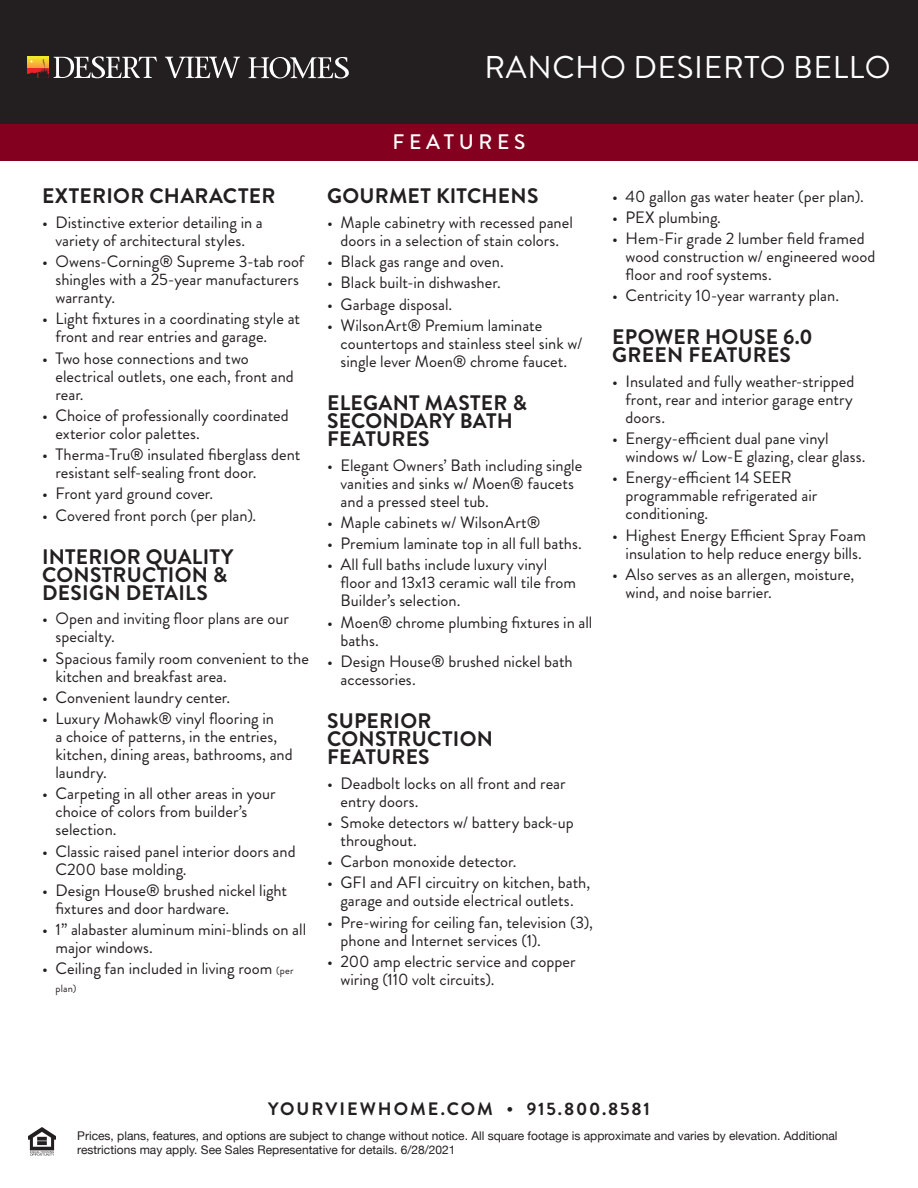
<style>
.page{position:relative;width:918px;height:1188px;background:#fff}
.page>*{position:absolute;margin:0;border:0;box-sizing:border-box;transform-origin:0 0}
.t1{font:31.5px "Brandon Grotesque";letter-spacing:.02em;color:#fff}
.FEATURES_-_HEADERS{font:700 21px/18px "Brandon Grotesque";letter-spacing:.01em;color:#231f20}
.SUBHEAD{font:500 21px "Brandon Grotesque";letter-spacing:.22em;color:#fff}
.FOOTER_-_URL_TEL{font:700 18px "Brandon Grotesque";letter-spacing:.105em;color:#231f20}
.t2{font:16.5px/18px "Brandon Grotesque";color:#231f20}
.DISCLAIMER{font:12px/13.5px "Helvetica Neue";color:#231f20}
.t3{font:10.5px "Brandon Grotesque";color:#231f20}
.s1{font-size:10.5px}
</style>
<div class="page">
<img style="left:29px;top:1127px;width:27px;height:29px">
<div style="left:0;top:0;width:918px;height:126px;background:#231f20"></div>
<div style="left:0;top:125px;width:918px;height:36px;background:#83001f"></div>
<svg style="left:165px;top:57px;width:75px;height:21px"></svg>
<svg style="left:249px;top:57px;width:100px;height:21px"></svg>
<svg style="left:27px;top:56px;width:130px;height:22px"></svg>
<p class="t1" style="left:484px;top:46px;width:408px">RANCHO DESIERTO BELLO</p>
<p class="FEATURES_-_HEADERS" style="left:42px;top:187px;width:235px">EXTERIOR CHARACTER</p>
<p class="t2" style="left:42px;top:214px;width:222px;text-align:center">• Distinctive exterior detailing in a variety of architectural styles.</p>
<p class="t2" style="left:56px;top:253px;width:250px;text-indent:-14px">• Owens-Corning® Supreme 3-tab roof shingles with a 25-year manufacturers warranty.</p>
<p class="t2" style="left:56px;top:310px;width:246px;text-indent:-14px">• Light fixtures in a coordinating style at front and rear entries and garage.</p>
<p class="t2" style="left:56px;top:349px;width:240px;text-indent:-14px">• Two hose connections and two electrical outlets, one each, front and rear.</p>
<p class="t2" style="left:56px;top:406px;width:235px;text-indent:-14px">• Choice of professionally coordinated exterior color palettes.</p>
<p class="t2" style="left:56px;top:446px;width:246px;text-indent:-14px">• Therma-Tru® insulated fiberglass dent resistant self-sealing front door.</p>
<p class="t2" style="left:42px;top:485px;width:173px">• Front yard ground cover.</p>
<p class="t2" style="left:42px;top:506px;width:216px">• Covered front porch (per plan).</p>
<p class="FEATURES_-_HEADERS" style="left:42px;top:548px;width:193px">INTERIOR QUALITY<br>CONSTRUCTION &amp;<br>DESIGN DETAILS</p>
<p class="t2" style="left:56px;top:610px;width:235px;text-indent:-14px">• Open and inviting floor plans are our specialty.</p>
<p class="t2" style="left:56px;top:649px;width:255px;text-indent:-14px">• Spacious family room convenient to the kitchen and breakfast area.</p>
<p class="t2" style="left:42px;top:688px;width:190px">• Convenient laundry center.</p>
<p class="t2" style="left:56px;top:710px;width:239px;text-indent:-14px">• Luxury Mohawk® vinyl flooring in<br>a choice of patterns, in the entries, kitchen, dining areas, bathrooms, and laundry.</p>
<p class="t2" style="left:56px;top:785px;width:222px;text-indent:-14px">• Carpeting in all other areas in your choice of colors from builder’s selection.</p>
<p class="t2" style="left:56px;top:842px;width:242px;text-indent:-14px">• Classic raised panel interior doors and<br>C200 base molding.</p>
<p class="t2" style="left:56px;top:881px;width:233px;text-indent:-14px">• Design House® brushed nickel light fixtures and door hardware.</p>
<p class="t2" style="left:56px;top:921px;width:252px;text-indent:-14px">• 1” alabaster aluminum mini-blinds on all major windows.</p>
<p class="t2" style="left:42px;top:960px;width:253px">• Ceiling fan included in living room <span class="s1">(per</span></p>
<p class="t3" style="left:56px;top:981px;width:23px">plan)</p>
<p class="SUBHEAD" style="left:393px;top:127px;width:134px">FEATURES</p>
<p class="FEATURES_-_HEADERS" style="left:327px;top:187px;width:213px">GOURMET KITCHENS</p>
<p class="t2" style="left:327px;top:214px;width:247px;text-align:center">• Maple cabinetry with recessed panel doors in a selection of stain colors.</p>
<p class="t2" style="left:327px;top:253px;width:178px">• Black gas range and oven.</p>
<p class="t2" style="left:327px;top:274px;width:175px">• Black built-in dishwasher.</p>
<p class="t2" style="left:327px;top:295px;width:127px">• Garbage disposal.</p>
<p class="t2" style="left:340px;top:316px;width:243px;text-indent:-14px">• WilsonArt® Premium laminate countertops and stainless steel sink w/ single lever Moen® chrome faucet.</p>
<p class="FEATURES_-_HEADERS" style="left:327px;top:394px;width:201px">ELEGANT MASTER &amp;<br>SECONDARY BATH<br>FEATURES</p>
<p class="t2" style="left:340px;top:456px;width:243px;text-indent:-14px">• Elegant Owners’ Bath including single vanities and sinks w/ Moen® faucets and a pressed steel tub.</p>
<p class="t2" style="left:327px;top:513px;width:215px">• Maple cabinets w/ WilsonArt®</p>
<p class="t2" style="left:327px;top:535px;width:256px">• Premium laminate top in all full baths.</p>
<p class="t2" style="left:340px;top:556px;width:237px;text-indent:-14px">• All full baths include luxury vinyl floor and 13x13 ceramic wall tile from<br>Builder’s selection.</p>
<p class="t2" style="left:340px;top:613px;width:253px;text-indent:-14px">• Moen® chrome plumbing fixtures in all baths.</p>
<p class="t2" style="left:340px;top:652px;width:234px;text-indent:-14px">• Design House® brushed nickel bath accessories.</p>
<p class="FEATURES_-_HEADERS" style="left:327px;top:712px;width:167px">SUPERIOR<br>CONSTRUCTION<br>FEATURES</p>
<p class="t2" style="left:340px;top:774px;width:227px;text-indent:-14px">• Deadbolt locks on all front and rear entry doors.</p>
<p class="t2" style="left:340px;top:813px;width:235px;text-indent:-14px">• Smoke detectors w/ battery back-up throughout.</p>
<p class="t2" style="left:327px;top:853px;width:191px">• Carbon monoxide detector.</p>
<p class="t2" style="left:327px;top:874px;width:265px;text-align:center">• GFI and AFI circuitry on kitchen, bath, garage and outside electrical outlets.</p>
<p class="t2" style="left:340px;top:913px;width:254px;text-indent:-14px">• Pre-wiring for ceiling fan, television (3), phone and Internet services (1).</p>
<p class="t2" style="left:340px;top:952px;width:237px;text-indent:-14px">• 200 amp electric service and copper wiring (110 volt circuits).</p>
<p class="t2" style="left:612px;top:187px;width:253px">• 40 gallon gas water heater (per plan).</p>
<p class="t2" style="left:612px;top:208px;width:110px">• PEX plumbing.</p>
<p class="t2" style="left:626px;top:230px;width:251px;text-indent:-14px">• Hem-Fir grade 2 lumber field framed wood construction w/ engineered wood floor and roof systems.</p>
<p class="t2" style="left:612px;top:287px;width:229px">• Centricity 10-year warranty plan.</p>
<p class="FEATURES_-_HEADERS" style="left:612px;top:328px;width:202px">EPOWER HOUSE 6.0<br>GREEN FEATURES</p>
<p class="t2" style="left:626px;top:373px;width:230px;text-align:justify;text-indent:-14px">• Insulated and fully weather-stripped front, rear and interior garage entry doors.</p>
<p class="t2" style="left:626px;top:430px;width:241px;text-indent:-14px">• Energy-efficient dual pane vinyl windows w/ Low-E glazing, clear glass.</p>
<p class="t2" style="left:626px;top:469px;width:193px;text-indent:-14px">• Energy-efficient 14 SEER programmable refrigerated air conditioning.</p>
<p class="t2" style="left:612px;top:526px;width:255px;text-align:center">• Highest Energy Efficient Spray Foam insulation to help reduce energy bills.</p>
<p class="t2" style="left:626px;top:566px;width:230px;text-indent:-14px">• Also serves as an allergen, moisture, wind, and noise barrier.</p>
<p class="FOOTER_-_URL_TEL" style="left:268px;top:1096px;width:383px">YOURVIEWHOME.COM • 915.800.8581</p>
<p class="DISCLAIMER" style="left:77px;top:1130px;width:762px">Prices, plans, features, and options are subject to change without notice. All square footage is approximate and varies by elevation. Additional restrictions may apply. See Sales Representative for details. 6/28/2021</p>
</div>
